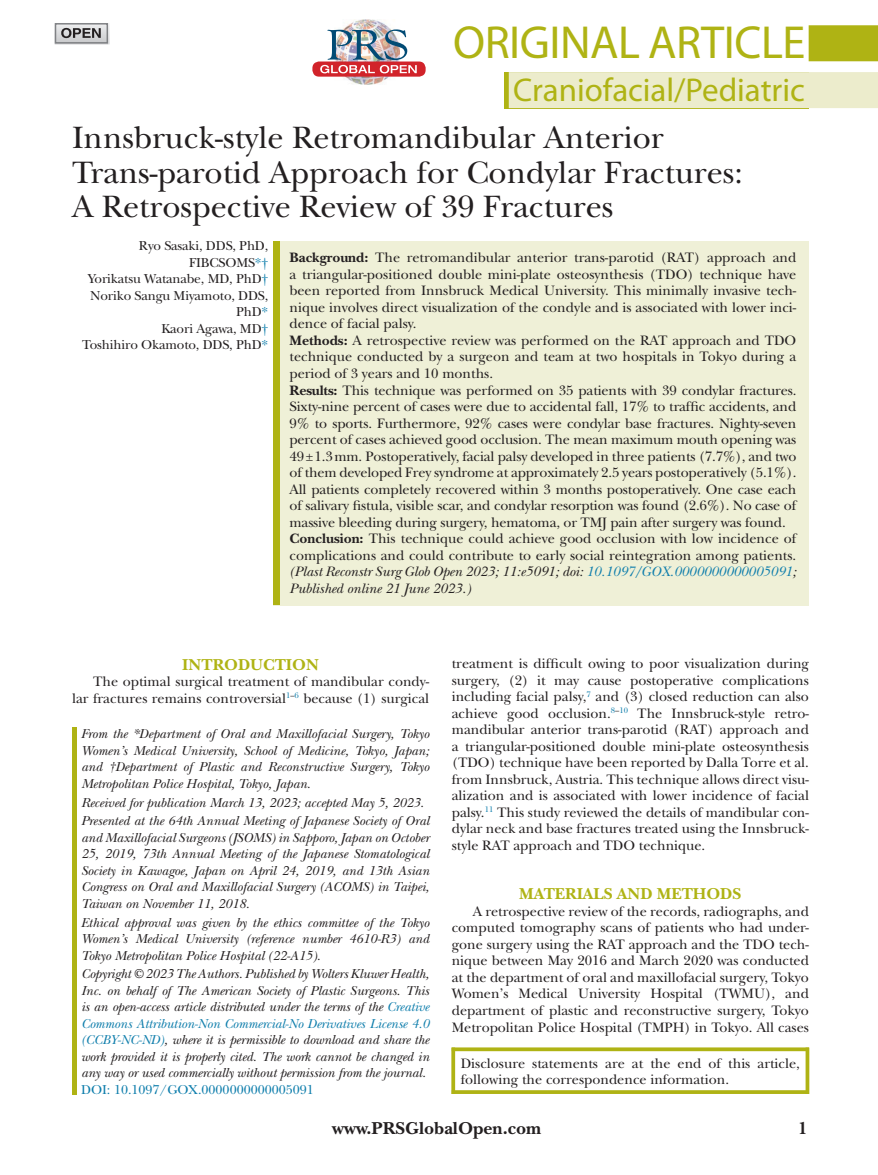
<style>
.page{position:relative;width:878px;height:1175px;background:#fff}
.page>*{position:absolute;margin:0;border:0;box-sizing:border-box;transform-origin:0 0}
.t1{font:46.5px "Myriad Pro";letter-spacing:-.01em;color:#afb314}
.t2{font:33px "Myriad Pro";color:#afb314}
.t3{font:32.25px/34.5px "New Baskerville Std";color:#231f20}
.t4{font:700 18px "New Baskerville Std";color:#231f20}
.t5{font:700 16.5px "New Baskerville Std";color:#afb314}
.t6{font:14.25px/16.5px "New Baskerville Std";color:#231f20;text-align:justify}
.t7{font:italic 13.5px/16.5px "New Baskerville Std";color:#231f20;text-align:justify}
.t8{font:13.5px/16.5px "New Baskerville Std";letter-spacing:-.01em;color:#231f20;text-align:right}
.t9{font:13.5px "New Baskerville Std";color:#0f7eac}
.s1{color:#0f7eac}
.s2{font-weight:700}
.s3{font-style:italic}
.s4{font-style:italic;color:#0f7eac}
</style>
<div class="page">
<div style="left:508px;top:72px;width:370px;height:36px;background:#ececcc"></div>
<div style="left:808px;top:25px;width:70px;height:36px;background:#afb314"></div>
<img style="left:343px;top:20px;width:48px;height:64px">
<div style="left:312px;top:61px;width:113px;height:16px;background:#d1232a;border-radius:7px"></div>
<img style="left:320px;top:29px;width:97px;height:44px">
<div style="left:274px;top:126px;width:534px;height:479px;background:#eff0d7"></div>
<div style="left:274px;top:240px;width:6px;height:93px;background:#afb314"></div>
<div style="left:274px;top:322px;width:6px;height:60px;background:#afb314"></div>
<div style="left:274px;top:372px;width:6px;height:159px;background:#afb314"></div>
<div style="left:274px;top:520px;width:6px;height:85px;background:#afb314"></div>
<hr style="left:72px;top:727px;width:4px;height:66px;background:#afb314">
<hr style="left:72px;top:793px;width:4px;height:19px;background:#afb314">
<hr style="left:72px;top:812px;width:4px;height:101px;background:#afb314">
<hr style="left:72px;top:913px;width:4px;height:52px;background:#afb314">
<hr style="left:72px;top:965px;width:4px;height:118px;background:#afb314">
<hr style="left:72px;top:1081px;width:4px;height:13px;background:#afb314">
<div style="left:272px;top:126px;width:536px;height:115px;background:#fff"></div>
<img style="left:54px;top:23px;width:55px;height:22px">
<div style="left:55px;top:23px;width:53px;height:21px;border:2px solid #808285"></div>
<svg style="left:61px;top:28px;width:40px;height:10px"></svg>
<svg style="left:451px;top:1047px;width:4px;height:47px"></svg>
<svg style="left:805px;top:1047px;width:4px;height:47px"></svg>
<svg style="left:452px;top:1047px;width:356px;height:4px"></svg>
<svg style="left:452px;top:1090px;width:356px;height:4px"></svg>
<h1 class="t1" style="left:453px;top:14px;width:354px">Original Article</h1>
<h2 class="t2" style="left:513px;top:69px;width:293px">Craniofacial/Pediatric</h2>
<h3 class="t3" style="left:72px;top:121px;width:672px">Innsbruck-style Retromandibular Anterior<br>Trans-parotid Approach for Condylar Fractures:<br>A Retrospective Review of 39 Fractures</h3>
<p class="t8" style="left:82px;top:238px;width:188px">Ryo Sasaki, DDS, PhD,<br>FIBCSOMS<span class="s1">*†<br></span>Yorikatsu Watanabe, MD, PhD<span class="s1">†<br></span>Noriko Sangu Miyamoto, DDS,<br>PhD<span class="s1">*<br></span>Kaori Agawa, MD<span class="s1">†<br></span>Toshihiro Okamoto, DDS, PhD<span class="s1">*</span></p>
<p class="t6" style="left:289px;top:250px;width:508px;text-align:left"><span class="s2">Background:</span> The retromandibular anterior trans-parotid (RAT) approach and a triangular-positioned double mini-plate osteosynthesis (TDO) technique have been reported from Innsbruck Medical University. This minimally invasive tech&shy;nique involves direct visualization of the condyle and is associated with lower inci&shy;dence of facial palsy.<br><span class="s2">Methods:</span> A retrospective review was performed on the RAT approach and TDO technique conducted by a surgeon and team at two hospitals in Tokyo during a period of 3 years and 10 months.<br><span class="s2">Results:</span> This technique was performed on 35 patients with 39 condylar fractures.<br>Sixty-nine percent of cases were due to accidental fall, 17% to traffic accidents, and 9% to sports. Furthermore, 92% cases were condylar base fractures. Nighty-seven percent of cases achieved good occlusion. The mean maximum mouth opening was 49±1.3mm. Postoperatively, facial palsy developed in three patients (7.7%), and two of them developed Frey syndrome at approximately 2.5 years postoperatively (5.1%).<br>All patients completely recovered within 3 months postoperatively. One case each of salivary fistula, visible scar, and condylar resorption was found (2.6%). No case of massive bleeding during surgery, hematoma, or TMJ pain after surgery was found.<br><span class="s2">Conclusion:</span> This technique could achieve good occlusion with low incidence of complications and could contribute to early social reintegration among patients. <span class="s3">(Plast Reconstr Surg Glob Open 2023; 11:e5091; doi:</span> <span class="s4">10.1097/GOX.0000000000005091</span><span class="s3">; Published online 21 June 2023.)</span></p>
<p class="t5" style="left:182px;top:655px;width:138px">INTRODUCTION</p>
<p class="t6" style="left:72px;top:673px;width:359px;text-align:right">The optimal surgical treatment of mandibular condy-<br>lar fractures remains controversial<sup>1</sup><sup>–</sup><sup>6</sup> because (1) surgical</p>
<p class="t7" style="left:81px;top:725px;width:350px">From the *Department of Oral and Maxillofacial Surgery, Tokyo Women’s Medical University, School of Medicine, Tokyo, Japan; and †Department of Plastic and Reconstructive Surgery, Tokyo Metropolitan Police Hospital, Tokyo, Japan.</p>
<p class="t7" style="left:81px;top:793px;width:350px;line-height:18.8px">Received for publication March 13, 2023; accepted May 5, 2023.<br>Presented at the 64th Annual Meeting of Japanese Society of Oral</p>
<p class="t7" style="left:81px;top:829px;width:350px">and Maxillofacial Surgeons (JSOMS) in Sapporo, Japan on October 25, 2019, 73th Annual Meeting of the Japanese Stomatological Society in Kawagoe, Japan on April 24, 2019, and 13th Asian Congress on Oral and Maxillofacial Surgery (ACOMS) in Taipei, Taiwan on November 11, 2018.</p>
<p class="t7" style="left:81px;top:914px;width:350px">Ethical approval was given by the ethics committee of the Tokyo Women’s Medical University (reference number 4610-R3) and Tokyo Metropolitan Police Hospital (22-A15).</p>
<p class="t7" style="left:81px;top:965px;width:350px">Copyright © 2023 The Authors. Published by Wolters Kluwer Health, Inc. on behalf of The American Society of Plastic Surgeons. This is an open-access article distributed under the terms of the <span class="s1">Creative Commons Attribution-Non Commercial-No Derivatives License 4.0 (CCBY-NC-ND)</span>, where it is permissible to download and share the work provided it is properly cited. The work cannot be changed in any way or used commercially without permission from the journal.</p>
<p class="t9" style="left:81px;top:1081px;width:234px">DOI: 10.1097/GOX.0000000000005091</p>
<p class="t6" style="left:451px;top:655px;width:359px">treatment is difficult owing to poor visualization during surgery, (2) it may cause postoperative complications including facial palsy,<sup>7</sup> and (3) closed reduction can also achieve good occlusion.<sup>8</sup><sup>–</sup><sup>10</sup> The Innsbruck-style retro&shy;mandibular anterior trans-parotid (RAT) approach and a triangular-positioned double mini-plate osteosynthesis (TDO) technique have been reported by Dalla Torre et al. from Innsbruck, Austria. This technique allows direct visu&shy;alization and is associated with lower incidence of facial palsy.<sup>11</sup> This study reviewed the details of mandibular con&shy;dylar neck and base fractures treated using the Innsbruck&shy;style RAT approach and TDO technique.</p>
<p class="t5" style="left:519px;top:884px;width:224px">MATERIALS AND METHODS</p>
<p class="t6" style="left:451px;top:903px;width:359px;text-indent:21px">A retrospective review of the records, radiographs, and computed tomography scans of patients who had under&shy;gone surgery using the RAT approach and the TDO tech&shy;nique between May 2016 and March 2020 was conducted at the department of oral and maxillofacial surgery, Tokyo Women’s Medical University Hospital (TWMU), and department of plastic and reconstructive surgery, Tokyo Metropolitan Police Hospital (TMPH) in Tokyo. All cases</p>
<p class="t6" style="left:460px;top:1054px;width:341px">Disclosure statements are at the end of this article, following the correspondence information.</p>
<p class="t4" style="left:332px;top:1118px;width:210px">www.PRSGlobalOpen.com</p>
<p class="t4" style="left:798px;top:1118px;width:11px">1</p>
</div>
